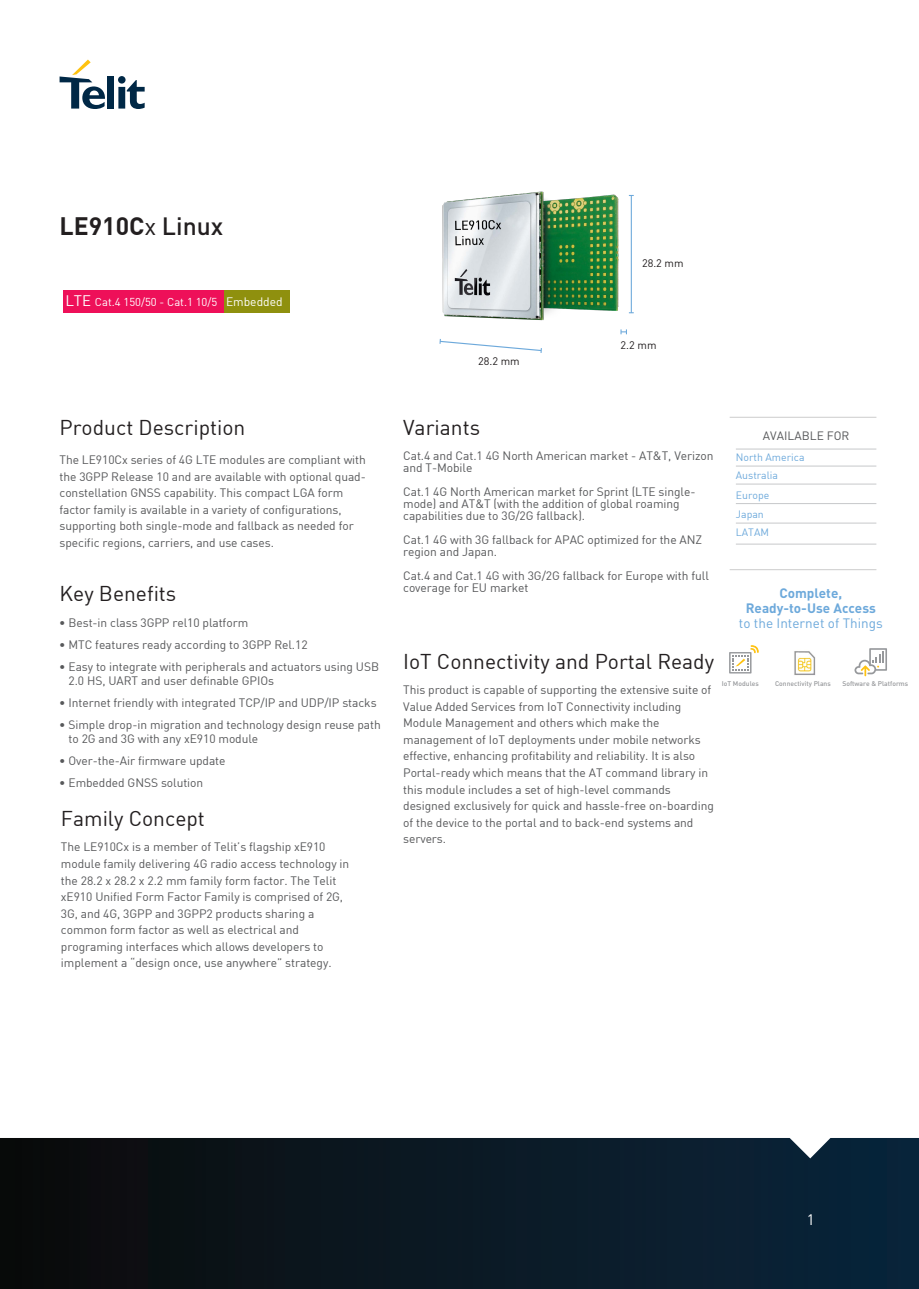
<style>
.page{position:relative;width:919px;height:1289px;background:#fff}
.page>*{position:absolute;margin:0;border:0;box-sizing:border-box;transform-origin:0 0}
.Headline{font:700 24.75px "DIN Offc";color:#231f20}
.Copytext{font:21px "DIN Offc";color:#231f20}
.t1{font:15px "DIN";color:#fff}
.t2{font:700 13.5px/15px "DIN";color:#6da9db;text-align:center}
.t3{font:13.5px "DIN";color:#6da9db}
.Copytext-2{font:12px/16.5px "DIN Offc";letter-spacing:-.005em;color:#57585a}
.t4{font:12px "DIN";color:#57585a}
.Headline-2{font:11.25px "DIN Offc";color:#fff}
.t5{font:10.8px "DIN";color:#231f20}
.Sidebar_Country_Avai{font:10.5px/19.5px "DIN Offc";color:#6da9db}
.t6{font:500 6.75px "DIN";color:#96989b}
.s1{font-weight:400}
.s2{font-family:"DIN";font-weight:500}
.s3{font-size:15px}
.s4{font-size:12px}
.s5{font-family:"DIN"}
</style>
<div class="page">
<svg style="left:60px;top:60px;width:45px;height:49px"></svg>
<div style="left:107px;top:76px;width:7px;height:33px;background:#002846"></div>
<svg style="left:118px;top:76px;width:27px;height:33px"></svg>
<svg style="left:0;top:1138px;width:918px;height:150px"></svg>
<hr style="left:729px;top:569px;width:147px;height:1px;background:#cdcccd">
<hr style="left:729px;top:417px;width:147px;height:1px;background:#cdcccd">
<hr style="left:735px;top:465px;width:141px;height:1px;background:#c7c8ca">
<hr style="left:735px;top:448px;width:141px;height:1px;background:#c7c8ca">
<div style="left:63px;top:290px;width:162px;height:23px;background:#ee1059"></div>
<div style="left:224px;top:290px;width:65px;height:23px;background:#8f900e"></div>
<svg style="left:620px;top:329px;width:7px;height:5px"></svg>
<hr style="left:630px;top:195px;width:1px;height:118px;background:#6da9db">
<svg style="left:439px;top:339px;width:103px;height:14px"></svg>
<hr style="left:735px;top:483px;width:141px;height:1px;background:#c7c8ca">
<hr style="left:735px;top:503px;width:141px;height:1px;background:#c7c8ca">
<hr style="left:735px;top:522px;width:141px;height:1px;background:#c7c8ca">
<hr style="left:735px;top:543px;width:141px;height:1px;background:#c7c8ca">
<svg style="left:729px;top:645px;width:29px;height:28px"></svg>
<svg style="left:854px;top:648px;width:32px;height:28px"></svg>
<img style="left:794px;top:651px;width:22px;height:24px">
<img style="left:442px;top:191px;width:177px;height:130px">
<p class="Headline" style="left:60px;top:209px;width:165px">LE910C<span class="s1">x</span> <span class="s2">Linux</span></p>
<p class="Headline-2" style="left:65px;top:295px;width:219px"><span class="s3">LTE</span> Cat.4 150/50 - Cat.1 10/5 <span class="s4">Embedded</span></p>
<p class="Copytext" style="left:60px;top:414px;width:187px">Product Description</p>
<p class="Copytext-2" style="left:59px;top:451px;width:308px">The LE910Cx series of 4G LTE modules are compliant with the 3GPP Release 10 and are available with optional quad&shy;constellation GNSS capability. This compact LGA form factor family is available in a variety of configurations, supporting both single-mode and fallback as needed for specific regions, carriers, and use cases.</p>
<p class="Copytext" style="left:60px;top:580px;width:118px">Key Benefits</p>
<p class="Copytext-2" style="left:59px;top:614px;width:190px"><span class="s5">•</span> Best-in class 3GPP rel10 platform</p>
<p class="Copytext-2" style="left:59px;top:636px;width:250px"><span class="s5">•</span> MTC features ready according to 3GPP Rel.12</p>
<p class="Copytext-2" style="left:68px;top:659px;width:312px;line-height:14.4px;text-indent:-9px"><span class="s5">•</span> Easy to integrate with peripherals and actuators using USB<br>2.0 HS, UART and user definable GPIOs</p>
<p class="Copytext-2" style="left:59px;top:694px;width:319px"><span class="s5">•</span> Internet friendly with integrated TCP/IP and UDP/IP stacks</p>
<p class="Copytext-2" style="left:68px;top:717px;width:314px;line-height:14.4px;text-indent:-9px"><span class="s5">•</span> Simple drop-in migration and technology design reuse path to 2G and 3G with any xE910 module</p>
<p class="Copytext-2" style="left:59px;top:752px;width:168px"><span class="s5">•</span> Over-the-Air firmware update</p>
<p class="Copytext-2" style="left:59px;top:774px;width:145px"><span class="s5">•</span> Embedded GNSS solution</p>
<h2 class="Copytext" style="left:61px;top:805px;width:145px">Family Concept</h2>
<p class="Copytext-2" style="left:61px;top:838px;width:290px">The LE910Cx is a member of Telit’s flagship xE910 module family delivering 4G radio access technology in the 28.2 x 28.2 x 2.2 mm family form factor. The Telit xE910 Unified Form Factor Family is comprised of 2G, 3G, and 4G, 3GPP and 3GPP2 products sharing a common form factor as well as electrical and programing interfaces which allows developers to implement a “design once, use anywhere” strategy.</p>
<p class="t5" style="left:642px;top:256px;width:43px">28.2 mm</p>
<p class="t5" style="left:478px;top:355px;width:43px">28.2 mm</p>
<p class="t5" style="left:620px;top:338px;width:37px">2.2 mm</p>
<p class="Copytext" style="left:403px;top:414px;width:78px">Variants</p>
<p class="Copytext-2" style="left:403px;top:449px;width:312px;line-height:12px">Cat.4 and Cat.1 4G North American market - AT&amp;T, Verizon and T-Mobile</p>
<p class="Copytext-2" style="left:403px;top:485px;width:294px;line-height:12px">Cat.1 4G North American market for Sprint (LTE single&shy;mode) and AT&amp;T (with the addition of global roaming capabilities due to 3G/2G fallback).</p>
<p class="Copytext-2" style="left:403px;top:533px;width:300px;line-height:12px">Cat.1 4G with 3G fallback for APAC optimized for the ANZ region and Japan.</p>
<p class="Copytext-2" style="left:403px;top:569px;width:307px;line-height:12px">Cat.4 and Cat.1 4G with 3G/2G fallback for Europe with full coverage for EU market</p>
<p class="t4" style="left:762px;top:428px;width:88px">AVAILABLE FOR</p>
<p class="Sidebar_Country_Avai" style="left:735px;top:447px;width:70px">North America</p>
<p class="Sidebar_Country_Avai" style="left:735px;top:465px;width:44px">Australia<br>Europe<br>Japan</p>
<p class="Sidebar_Country_Avai" style="left:735px;top:522px;width:35px">LATAM</p>
<p class="t2" style="left:745px;top:585px;width:132px">Complete,<br>Ready-to-Use Access</p>
<p class="t3" style="left:739px;top:615px;width:145px">to the Internet of Things</p>
<p class="Copytext" style="left:403px;top:648px;width:312px">IoT Connectivity and Portal Ready</p>
<p class="Copytext-2" style="left:403px;top:681px;width:312px">This product is capable of supporting the extensive suite of Value Added Services from IoT Connectivity including Module Management and others which make the management of IoT deployments under mobile networks effective, enhancing profitability and reliability. It is also Portal-ready which means that the AT command library in this module includes a set of high-level commands designed exclusively for quick and hassle-free on-boarding of the device to the portal and to back-end systems and servers.</p>
<p class="t6" style="left:722px;top:679px;width:38px">IoT Modules</p>
<p class="t6" style="left:775px;top:679px;width:57px">Connectivity Plans</p>
<p class="t6" style="left:842px;top:679px;width:67px">Software &amp; Platforms</p>
<p class="t1" style="left:806px;top:1210px;width:9px">1</p>
</div>
